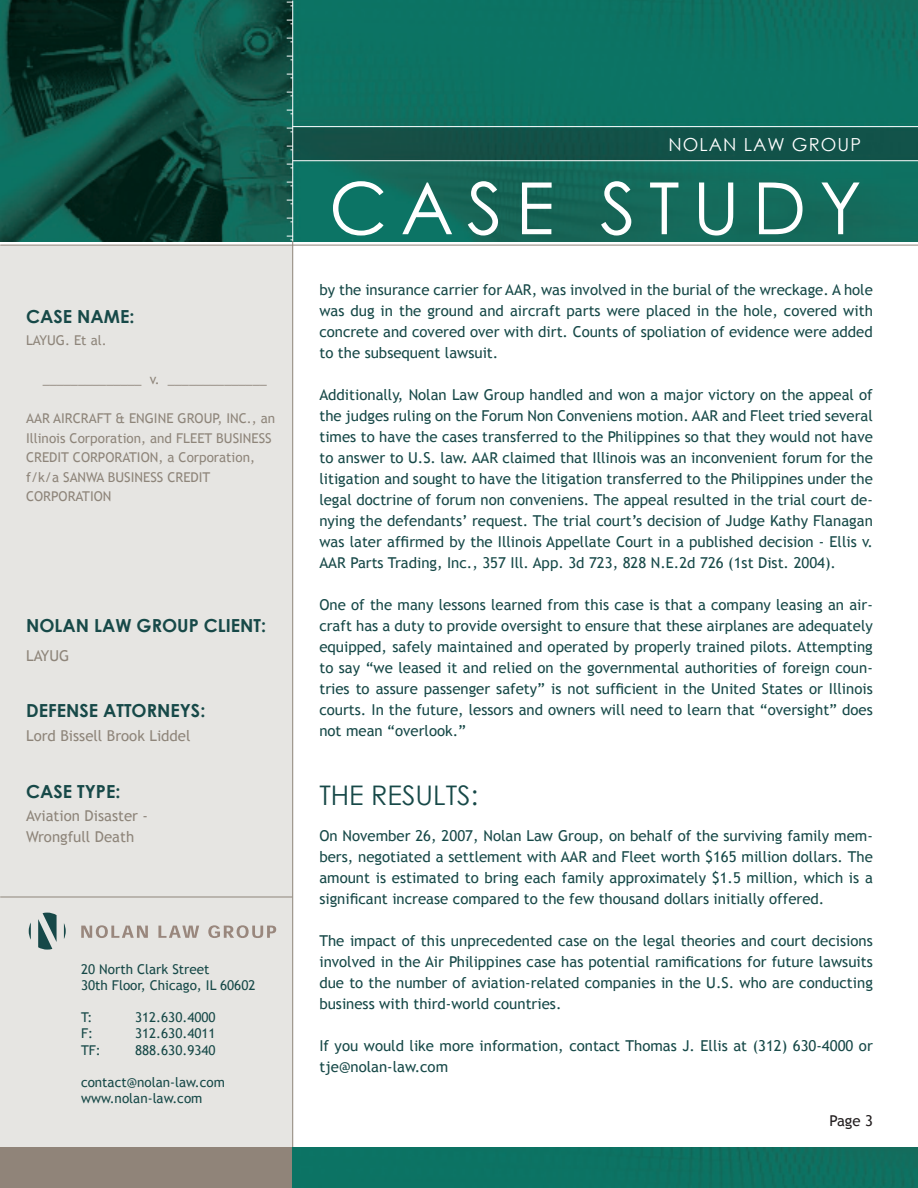
<style>
.page{position:relative;width:918px;height:1188px;background:#fff}
.page>*{position:absolute;margin:0;border:0;box-sizing:border-box;transform-origin:0 0}
.t1{font:72px "Century Gothic";letter-spacing:.18em;color:#fff}
.t2{font:27px "Century Gothic";color:#174948}
.t3{font:700 18px "Century Gothic";color:#174948}
.t4{font:18px "Century Gothic";letter-spacing:.06em;color:#fff}
.t5{font:15px/21px "Trebuchet MS";color:#174948;text-align:justify}
.t6{font:15px/21px "Trebuchet MS";color:#8e857a}
.t7{font:15px "Trebuchet MS";color:#231f20}
.t8{font:13.5px/19.5px "Trebuchet MS";color:#8e857a}
.t9{font:13.5px/16.2px "Trebuchet MS";color:#174948}
</style>
<div class="page">
<div style="left:0;top:245px;width:292px;height:941px;background:#e6e5e2"></div>
<img style="left:0;top:1px;width:918px;height:240px">
<hr style="left:292px;top:126px;width:626px;height:1px;background:#fff">
<hr style="left:293px;top:160px;width:625px;height:1px;background:#fff">
<hr style="left:292px;top:1px;width:1px;height:240px;background:#fff">
<svg style="left:287px;top:2px;width:6px;height:4px"></svg>
<svg style="left:287px;top:20px;width:6px;height:4px"></svg>
<svg style="left:287px;top:38px;width:6px;height:4px"></svg>
<svg style="left:287px;top:56px;width:6px;height:4px"></svg>
<svg style="left:287px;top:74px;width:6px;height:4px"></svg>
<svg style="left:287px;top:92px;width:6px;height:4px"></svg>
<svg style="left:287px;top:110px;width:6px;height:4px"></svg>
<svg style="left:287px;top:128px;width:6px;height:4px"></svg>
<svg style="left:287px;top:146px;width:6px;height:4px"></svg>
<svg style="left:287px;top:164px;width:6px;height:4px"></svg>
<svg style="left:287px;top:182px;width:6px;height:4px"></svg>
<svg style="left:287px;top:200px;width:6px;height:4px"></svg>
<svg style="left:287px;top:218px;width:6px;height:4px"></svg>
<svg style="left:287px;top:236px;width:6px;height:4px"></svg>
<hr style="left:292px;top:241px;width:1px;height:947px;background:#8e857a">
<div style="left:0;top:1147px;width:293px;height:41px;background:#908479"></div>
<div style="left:293px;top:1147px;width:625px;height:41px;background:#0c7363"></div>
<svg style="left:81px;top:925px;width:67px;height:13px"></svg>
<svg style="left:158px;top:926px;width:41px;height:12px"></svg>
<svg style="left:208px;top:925px;width:68px;height:13px"></svg>
<svg style="left:64px;top:923px;width:2px;height:16px"></svg>
<svg style="left:29px;top:923px;width:2px;height:17px"></svg>
<svg style="left:38px;top:913px;width:19px;height:37px"></svg>
<hr style="left:0;top:897px;width:292px;height:1px;background:#8e857a">
<hr style="left:0;top:245px;width:918px;height:1px;background:#8e857a">
<p class="t3" style="left:26px;top:303px;width:110px">CASE NAME:</p>
<p class="t8" style="left:26px;top:331px;width:82px">LAYUG. Et al.</p>
<p class="t8" style="left:43px;top:370px;width:226px">______________ v. ______________</p>
<p class="t8" style="left:26px;top:409px;width:251px">AAR AIRCRAFT &amp; ENGINE GROUP, INC., an<br>Illinois Corporation, and FLEET BUSINESS<br>CREDIT CORPORATION, a Corporation, f/k/a SANWA BUSINESS CREDIT<br>CORPORATION</p>
<p class="t3" style="left:26px;top:612px;width:242px">NOLAN LAW GROUP CLIENT:</p>
<p class="t6" style="left:26px;top:646px;width:45px">LAYUG</p>
<p class="t3" style="left:26px;top:697px;width:181px">DEFENSE ATTORNEYS:</p>
<p class="t6" style="left:26px;top:725px;width:166px">Lord Bissell Brook Liddel</p>
<p class="t3" style="left:26px;top:778px;width:96px">CASE TYPE:</p>
<p class="t6" style="left:26px;top:805px;width:123px">Aviation Disaster -<br>Wrongfull Death</p>
<p class="t9" style="left:81px;top:961px;width:176px">20 North Clark Street<br>30th Floor, Chicago, IL 60602</p>
<p class="t9" style="left:81px;top:1010px;width:13px">T:</p>
<p class="t9" style="left:135px;top:1010px;width:82px">312.630.4000</p>
<p class="t9" style="left:81px;top:1026px;width:14px">F:</p>
<p class="t9" style="left:135px;top:1026px;width:82px">312.630.4011</p>
<p class="t9" style="left:81px;top:1042px;width:21px">TF:</p>
<p class="t9" style="left:135px;top:1042px;width:82px">888.630.9340</p>
<p class="t9" style="left:81px;top:1074px;width:145px">contact@nolan-law.com www.nolan-law.com</p>
<p class="t4" style="left:668px;top:132px;width:194px">NOLAN LAW GROUP</p>
<h1 class="t1" style="left:329px;top:158px;width:534px">CASE STUDY</h1>
<p class="t5" style="left:319px;top:280px;width:555px">by the insurance carrier for AAR, was involved in the burial of the wreckage. A hole was dug in the ground and aircraft parts were placed in the hole, covered with concrete and covered over with dirt. Counts of spoliation of evidence were added to the subsequent lawsuit.</p>
<p class="t5" style="left:319px;top:385px;width:555px">Additionally, Nolan Law Group handled and won a major victory on the appeal of the judges ruling on the Forum Non Conveniens motion. AAR and Fleet tried several times to have the cases transferred to the Philippines so that they would not have to answer to U.S. law. AAR claimed that Illinois was an inconvenient forum for the litigation and sought to have the litigation transferred to the Philippines under the legal doctrine of forum non conveniens. The appeal resulted in the trial court de&shy;nying the defendants’ request. The trial court’s decision of Judge Kathy Flanagan was later affirmed by the Illinois Appellate Court in a published decision - Ellis v.<br>AAR Parts Trading, Inc., 357 Ill. App. 3d 723, 828 N.E.2d 726 (1st Dist. 2004).</p>
<p class="t5" style="left:319px;top:595px;width:555px">One of the many lessons learned from this case is that a company leasing an air&shy;craft has a duty to provide oversight to ensure that these airplanes are adequately equipped, safely maintained and operated by properly trained pilots. Attempting to say “we leased it and relied on the governmental authorities of foreign coun&shy;tries to assure passenger safety” is not sufficient in the United States or Illinois courts. In the future, lessors and owners will need to learn that “oversight” does not mean “overlook.”</p>
<p class="t2" style="left:319px;top:777px;width:160px">THE RESULTS:</p>
<p class="t5" style="left:319px;top:826px;width:555px">On November 26, 2007, Nolan Law Group, on behalf of the surviving family mem&shy;bers, negotiated a settlement with AAR and Fleet worth $165 million dollars. The amount is estimated to bring each family approximately $1.5 million, which is a significant increase compared to the few thousand dollars initially offered.</p>
<p class="t5" style="left:319px;top:931px;width:555px">The impact of this unprecedented case on the legal theories and court decisions involved in the Air Philippines case has potential ramifications for future lawsuits due to the number of aviation-related companies in the U.S. who are conducting business with third-world countries.</p>
<p class="t5" style="left:319px;top:1036px;width:555px">If you would like more information, contact Thomas J. Ellis at (312) 630-4000 or tje@nolan-law.com</p>
<p class="t7" style="left:829px;top:1112px;width:45px">Page 3</p>
</div>
